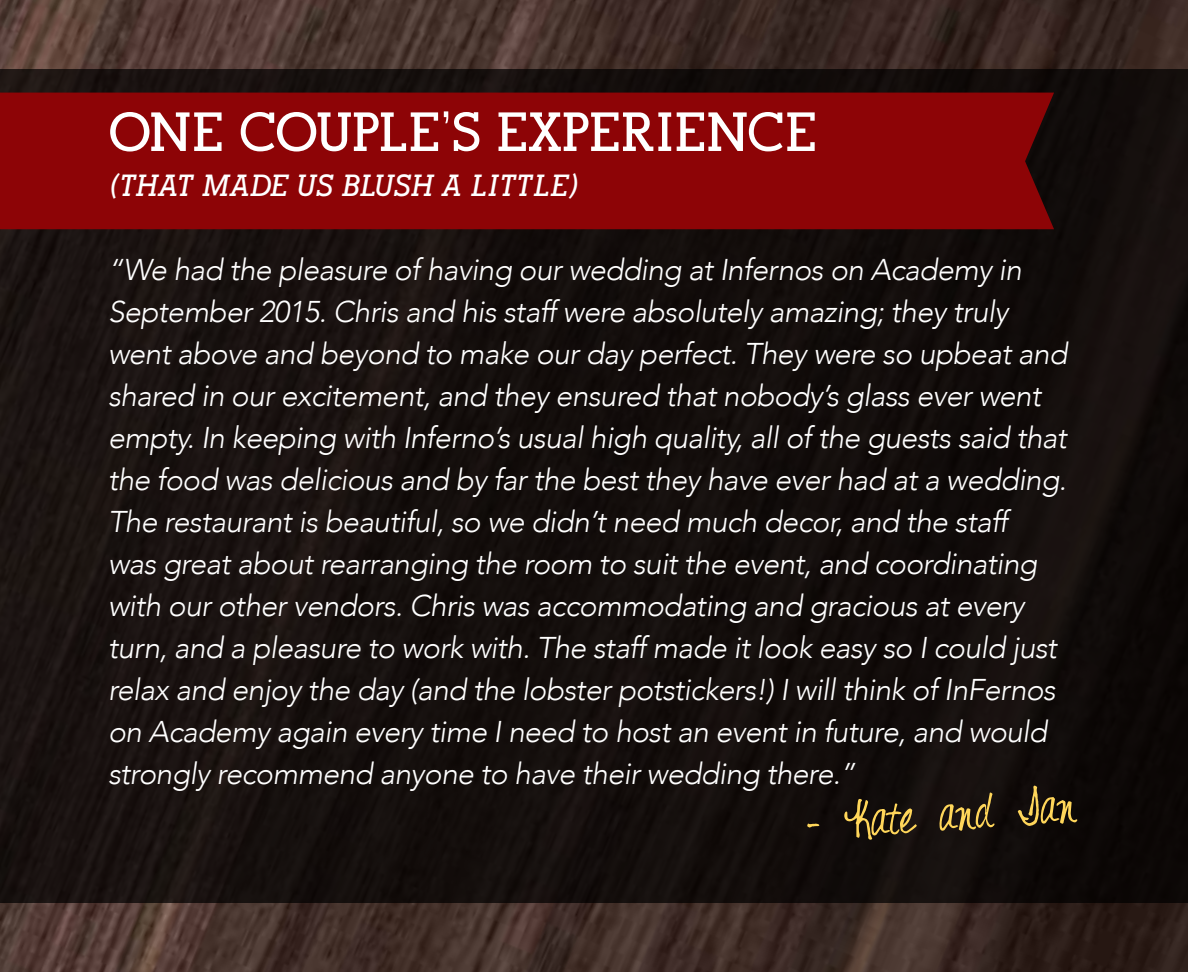
<style>
.page{position:relative;width:1188px;height:972px;background:#fff}
.page>*{position:absolute;margin:0;border:0;box-sizing:border-box;transform-origin:0 0}
.t1{font:700 54px "Alexandria";color:#fff}
.t2{font:48px "Shelter Me";color:#ffd65a}
.t3{font:italic 300 30px/42px "Avenir";letter-spacing:-.02em;color:#fff}
.t4{font:italic 700 30px "Alexandria";color:#fff}
</style>
<div class="page">
<img style="left:0;top:0;width:1188px;height:972px">
<div style="left:0;top:69px;width:1188px;height:834px;background:#150f0d"></div>
<div style="left:0;top:93px;width:1054px;height:136px;background:#8d0406"></div>
<h1 class="t1" style="left:108px;top:104px;width:711px">ONE COUPLE’S EXPERIENCE</h1>
<p class="t4" style="left:108px;top:170px;width:470px">(THAT MADE US BLUSH A LITTLE)</p>
<p class="t3" style="left:108px;top:249px;width:961px">“We had the pleasure of having our wedding at Infernos on Academy in September 2015. Chris and his staff were absolutely amazing; they truly went above and beyond to make our day perfect. They were so upbeat and shared in our excitement, and they ensured that nobody’s glass ever went empty. In keeping with Inferno’s usual high quality, all of the guests said that the food was delicious and by far the best they have ever had at a wedding.<br>The restaurant is beautiful, so we didn’t need much decor, and the staff<br>was great about rearranging the room to suit the event, and coordinating with our other vendors. Chris was accommodating and gracious at every turn, and a pleasure to work with. The staff made it look easy so I could just relax and enjoy the day (and the lobster potstickers!) I will think of InFernos on Academy again every time I need to host an event in future, and would strongly recommend anyone to have their wedding there.”</p>
<h2 class="t2" style="left:803px;top:796px;width:274px;rotate:-4deg">- Kate and Ian</h2>
</div>
